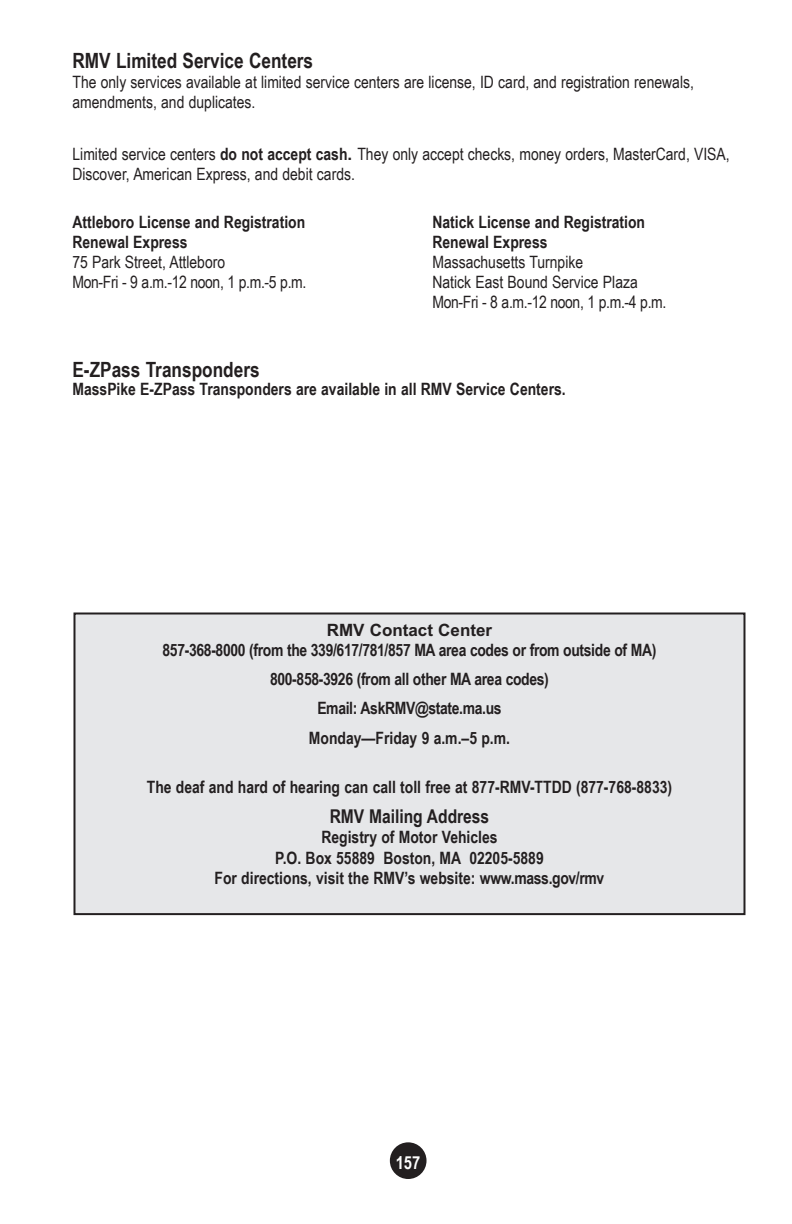
<style>
.page{position:relative;width:792px;height:1224px;background:#fff}
.page>*{position:absolute;margin:0;border:0;box-sizing:border-box;transform-origin:0 0}
.head_3_-_H4{font:700 21px "Arial Narrow";color:#231f20}
.sidebar_-_P{font:700 19px "Arial Narrow";color:#231f20}
.t1{font:700 18px "Arial Narrow";color:#fff}
.sidebar_-_P-2{font:700 17px "Arial Narrow";color:#231f20}
.Appendix_body_-_P{font:17px/20px "Arial Narrow";color:#231f20}
.sidebar_-_P-3{font:700 17px/28.8px "Arial Narrow";letter-spacing:-.02em;color:#231f20;text-align:center}
.sidebar_-_P-4{font:17px/20px "Arial Narrow";color:#231f20}
.Appendix_body_-_P-2{font:700 17px "Arial Narrow";color:#231f20}
.sidebar_-_P-5{font:17px "Arial Narrow";letter-spacing:-.02em;color:#231f20}
.sidebar_-_P-6{font:700 17px "Arial";color:#231f20}
.s1{font-weight:700}
.s2{font-family:"Arial";font-weight:700}
</style>
<div class="page">
<div style="left:391px;top:1143px;width:35px;height:35px;background:#231f20;border-radius:50%"></div>
<div style="left:390px;top:1142px;width:37px;height:37px;border:2px solid #231f20;border-radius:50%"></div>
<div style="left:74px;top:614px;width:670px;height:300px;background:#e6e7e9"></div>
<div style="left:73px;top:612px;width:672px;height:303px;border:2px solid #231f20"></div>
<h4 class="head_3_-_H4" style="left:72px;top:45px;width:242px">RMV Limited Service Centers</h4>
<p class="Appendix_body_-_P" style="left:72px;top:72px;width:623px">The only services available at limited service centers are li cense, ID card, and registration re new als, amendments, and duplicates.</p>
<p class="Appendix_body_-_P" style="left:72px;top:144px;width:659px">Limited service centers <span class="s1">do not accept cash</span><span class="s2">.</span> They only accept checks, mon ey orders, MasterCard, VISA,<br>Discover, American Express, and debit cards.</p>
<p class="sidebar_-_P-2" style="left:72px;top:210px;width:234px">Attleboro License and Registration</p>
<p class="sidebar_-_P-2" style="left:432px;top:210px;width:214px">Natick License and Registration</p>
<p class="sidebar_-_P-2" style="left:72px;top:230px;width:117px">Renewal Express</p>
<p class="sidebar_-_P-2" style="left:432px;top:230px;width:117px">Renewal Express</p>
<p class="sidebar_-_P-4" style="left:72px;top:252px;width:154px">75 Park Street, Attleboro</p>
<p class="sidebar_-_P-4" style="left:432px;top:252px;width:152px">Massachusetts Turnpike</p>
<p class="sidebar_-_P-5" style="left:72px;top:270px;width:235px">Mon -Fri - 9 a.m.-12 noon, 1 p.m.-5 p.m.</p>
<p class="sidebar_-_P-4" style="left:432px;top:272px;width:235px">Natick East Bound Service Plaza<br>Mon -Fri - 8 a.m.-12 noon, 1 p.m.-4 p.m.</p>
<h4 class="head_3_-_H4" style="left:72px;top:354px;width:189px">E-ZPass Transponders</h4>
<p class="Appendix_body_-_P-2" style="left:72px;top:376px;width:495px">MassPike E-ZPass Transponders are available in all RMV Service Centers.</p>
<p class="sidebar_-_P-6" style="left:327px;top:618px;width:167px">RMV Contact Cen ter</p>
<p class="sidebar_-_P-3" style="left:163px;top:635px;width:495px">857-368-8000 (from the 339/617/781/857 MA area codes or from outside of MA)<br>800-858-3926 (from all other MA area codes)</p>
<p class="sidebar_-_P-3" style="left:317px;top:692px;width:186px">Email: AskRMV@state.ma.us</p>
<p class="sidebar_-_P-2" style="left:309px;top:725px;width:203px">Monday—Friday 9 a.m.–5 p.m.</p>
<p class="sidebar_-_P-2" style="left:147px;top:774px;width:527px">The deaf and hard of hearing can call toll free at 877-RMV-TTDD (877-768-8833)</p>
<p class="sidebar_-_P" style="left:330px;top:802px;width:161px">RMV Mailing Address</p>
<p class="sidebar_-_P-2" style="left:321px;top:824px;width:178px">Registry of Motor Vehicles</p>
<p class="sidebar_-_P-2" style="left:275px;top:845px;width:270px">P.O. Box 55889 Boston, MA 02205-5889</p>
<p class="sidebar_-_P-2" style="left:215px;top:865px;width:391px">For directions, visit the RMV’s website: www.mass.gov/rmv</p>
<p class="t1" style="left:396px;top:1149px;width:26px">157</p>
</div>
